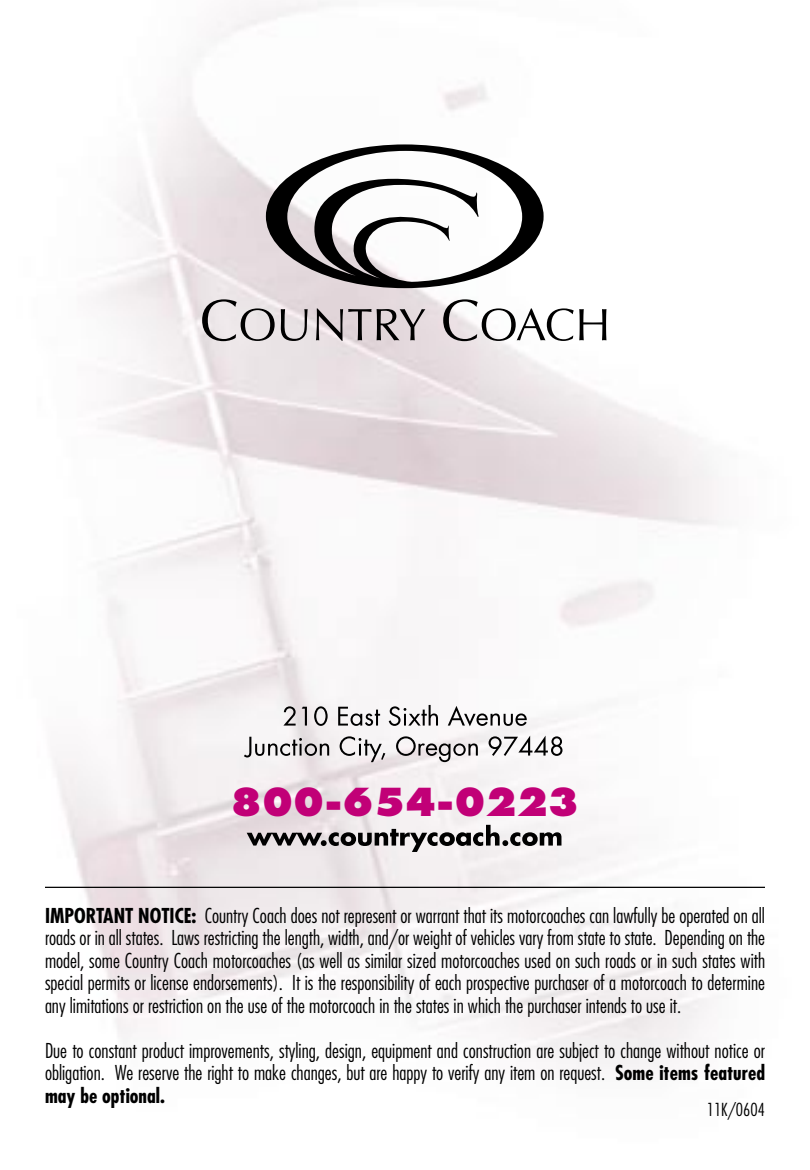
<style>
.page{position:relative;width:810px;height:1170px;background:#fff}
.page>*{position:absolute;margin:0;border:0;box-sizing:border-box;transform-origin:0 0}
.t1{font:800 37.5px "Futura";color:#c10077}
.t2{font:300 condensed 20px/22.5px "Futura";color:#000;text-align:justify}
.t3{font:300 condensed 17.5px "Futura";color:#000}
.s1{font-weight:700}
</style>
<div class="page">
<svg style="left:202px;top:299px;width:73px;height:42px;background:#bcb8b9"></svg>
<svg style="left:281px;top:309px;width:27px;height:32px"></svg>
<svg style="left:316px;top:308px;width:109px;height:33px;background:#aba2a5"></svg>
<svg style="left:443px;top:299px;width:163px;height:42px"></svg>
<svg style="left:266px;top:144px;width:278px;height:144px"></svg>
<hr style="left:45px;top:887px;width:720px;height:1px;background:#000">
<svg style="left:283px;top:705px;width:244px;height:21px"></svg>
<svg style="left:244px;top:736px;width:319px;height:26px"></svg>
<svg style="left:247px;top:825px;width:314px;height:27px"></svg>
<p class="t1" style="left:231px;top:778px;width:350px">800-654-0223</p>
<p class="t2" style="left:45px;top:904px;width:722px"><span class="s1">IMPORTANT NOTICE:</span> Country Coach does not represent or warrant that its motorcoaches can lawfully be operated on all roads or in all states. Laws restricting the length, width, and/or weight of vehicles vary from state to state. Depending on the model, some Country Coach motorcoaches (as well as similar sized motorcoaches used on such roads or in such states with special permits or license endorsements). It is the responsibility of each prospective purchaser of a motorcoach to determine any limitations or restriction on the use of the motorcoach in the states in which the purchaser intends to use it.</p>
<p class="t2" style="left:45px;top:1039px;width:722px">Due to constant product improvements, styling, design, equipment and construction are subject to change without notice or obligation. We reserve the right to make changes, but are happy to verify any item on request. <span class="s1">Some items featured may be optional.</span></p>
<p class="t3" style="left:707px;top:1099px;width:60px">11K/0604</p>
</div>
